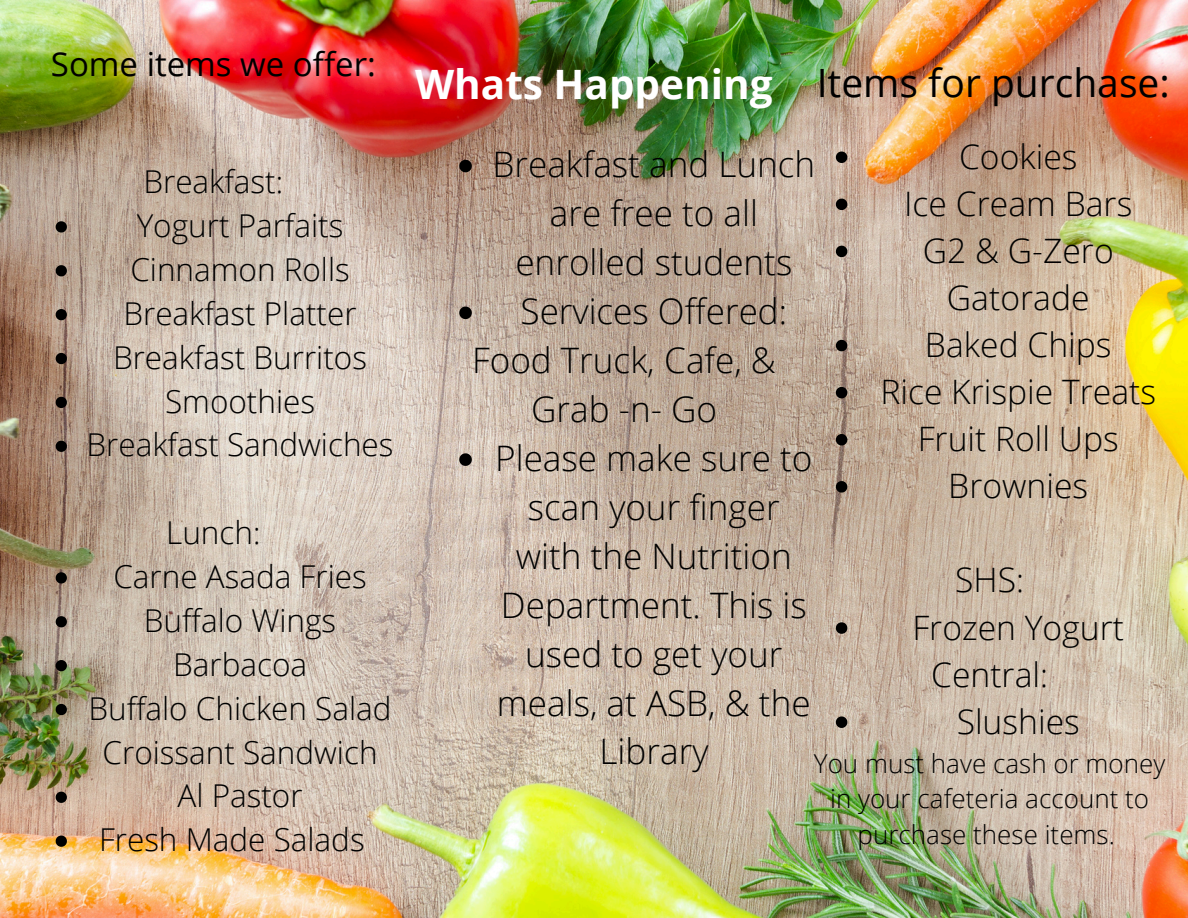
<style>
.page{position:relative;width:1188px;height:918px;background:#fff}
.page>*{position:absolute;margin:0;border:0;box-sizing:border-box;transform-origin:0 0}
.t1{font:700 40.5px "Open Sans";color:#fff}
.t2{font:39px "Open Sans";color:#000}
.t3{font:300 35.1px/48.9px "Open Sans";color:#000;text-align:center}
.t4{font:300 33.75px/47.1px "Open Sans";color:#000;text-align:center}
.t5{font:33px "Open Sans";color:#000}
.t6{font:300 31.5px/43.8px "Open Sans";color:#000;text-align:center}
.t7{font:300 25.95px/35.5px "Open Sans";color:#000;text-align:center}
</style>
<div class="page">
<img style="left:0;top:0;width:1188px;height:918px">
<svg style="left:56px;top:221px;width:11px;height:12px"></svg>
<svg style="left:56px;top:265px;width:11px;height:11px"></svg>
<svg style="left:56px;top:309px;width:11px;height:11px"></svg>
<svg style="left:56px;top:353px;width:11px;height:11px"></svg>
<svg style="left:56px;top:397px;width:11px;height:11px"></svg>
<svg style="left:56px;top:441px;width:11px;height:11px"></svg>
<svg style="left:56px;top:572px;width:11px;height:12px"></svg>
<svg style="left:56px;top:616px;width:11px;height:11px"></svg>
<svg style="left:56px;top:660px;width:11px;height:11px"></svg>
<svg style="left:56px;top:704px;width:11px;height:11px"></svg>
<svg style="left:56px;top:792px;width:11px;height:11px"></svg>
<svg style="left:56px;top:836px;width:11px;height:11px"></svg>
<svg style="left:459px;top:160px;width:13px;height:12px"></svg>
<svg style="left:459px;top:307px;width:13px;height:12px"></svg>
<svg style="left:459px;top:453px;width:13px;height:13px"></svg>
<svg style="left:836px;top:152px;width:11px;height:11px"></svg>
<svg style="left:836px;top:199px;width:11px;height:11px"></svg>
<svg style="left:836px;top:246px;width:11px;height:11px"></svg>
<svg style="left:836px;top:340px;width:11px;height:11px"></svg>
<svg style="left:836px;top:387px;width:11px;height:11px"></svg>
<svg style="left:836px;top:434px;width:11px;height:11px"></svg>
<svg style="left:836px;top:481px;width:11px;height:12px"></svg>
<svg style="left:836px;top:622px;width:11px;height:12px"></svg>
<svg style="left:836px;top:716px;width:11px;height:12px"></svg>
<h1 class="t5" style="left:51px;top:41px;width:327px">Some items we offer:</h1>
<h2 class="t6" style="left:143px;top:159px;width:141px">Breakfast:</h2>
<h5 class="t6" style="left:137px;top:203px;width:208px">Yogurt Parfaits</h5>
<p class="t6" style="left:130px;top:247px;width:221px">Cinnamon Rolls</p>
<p class="t6" style="left:123px;top:291px;width:235px">Breakfast Platter</p>
<p class="t6" style="left:113px;top:335px;width:256px">Breakfast Burritos</p>
<p class="t6" style="left:165px;top:378px;width:151px">Smoothies</p>
<p class="t6" style="left:87px;top:422px;width:308px">Breakfast Sandwiches</p>
<p class="t6" style="left:166px;top:510px;width:96px">Lunch:</p>
<h5 class="t6" style="left:113px;top:554px;width:255px">Carne Asada Fries</h5>
<p class="t6" style="left:144px;top:598px;width:194px">Buffalo Wings</p>
<p class="t6" style="left:173px;top:642px;width:136px">Barbacoa</p>
<p class="t6" style="left:88px;top:686px;width:305px">Buffalo Chicken Salad<br>Croissant Sandwich</p>
<p class="t6" style="left:178px;top:773px;width:127px">Al Pastor</p>
<p class="t6" style="left:99px;top:817px;width:267px">Fresh Made Salads</p>
<p class="t2" style="left:817px;top:55px;width:355px">Items for purchase:</p>
<p class="t4" style="left:959px;top:132px;width:120px">Cookies</p>
<p class="t4" style="left:904px;top:179px;width:230px">Ice Cream Bars</p>
<p class="t4" style="left:923px;top:226px;width:192px">G2 &amp; G-Zero<br>Gatorade</p>
<h3 class="t4" style="left:925px;top:320px;width:188px">Baked Chips</h3>
<p class="t4" style="left:880px;top:368px;width:277px">Rice Krispie Treats</p>
<h4 class="t4" style="left:918px;top:415px;width:203px">Fruit Roll Ups</h4>
<p class="t4" style="left:948px;top:462px;width:141px">Brownies</p>
<h4 class="t1" style="left:415px;top:56px;width:359px">Whats Happening</h4>
<p class="t3" style="left:492px;top:139px;width:324px">Breakfast and Lunch are free to all enrolled students</p>
<p class="t3" style="left:521px;top:286px;width:268px">Services Offered:</p>
<p class="t3" style="left:472px;top:335px;width:305px">Food Truck, Cafe, &amp;<br>Grab -n- Go</p>
<p class="t3" style="left:495px;top:433px;width:319px">Please make sure to scan your finger with the Nutrition<br>Department. This is used to get your meals, at ASB, &amp; the<br>Library</p>
<p class="t4" style="left:955px;top:556px;width:70px">SHS:</p>
<p class="t4" style="left:912px;top:603px;width:213px">Frozen Yogurt</p>
<p class="t4" style="left:931px;top:650px;width:119px">Central:</p>
<h4 class="t4" style="left:957px;top:697px;width:125px">Slushies</h4>
<p class="t7" style="left:814px;top:745px;width:353px">You must have cash or money in your cafeteria account to purchase these items.</p>
</div>
